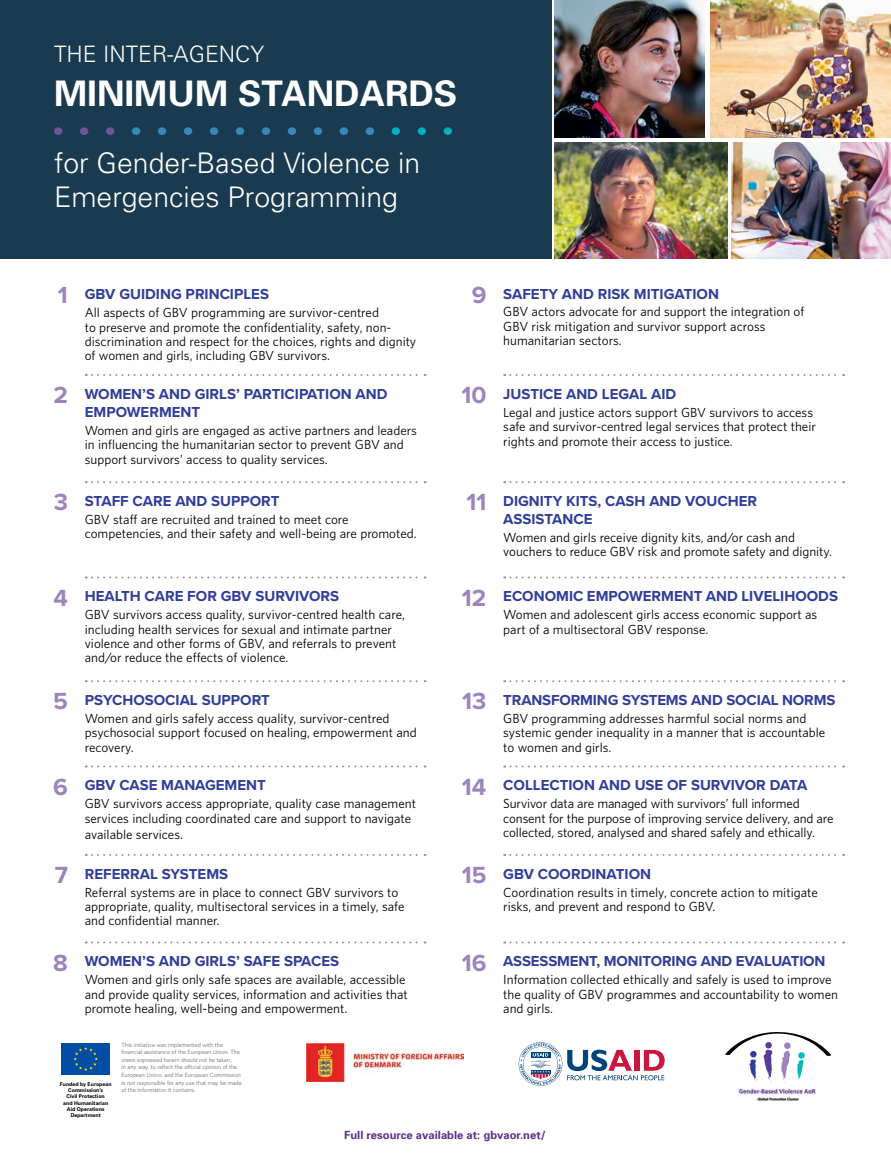
<style>
.page{position:relative;width:891px;height:1161px;background:#fff}
.page>*{position:absolute;margin:0;border:0;box-sizing:border-box;transform-origin:0 0}
.t1{font:700 35.25px "Univers";color:#fff}
.t2{font:300 28.42px/34px "Univers";color:#fff}
.t3{font:300 22.65px "Univers";color:#fff}
.t4{font:700 15px/18px "Proxima Nova";color:#303e99}
.t5{font:12px/14.4px "UNFPA Text";color:#000}
.t6{font:700 11.25px "Univers";color:#5b3289}
.t7{font:5.47px/7.6px "UNFPA Text";color:#6d6e71}
.t8{font:700 5.25px/6.3px "Univers";color:#000;text-align:center}
.s1{font-size:24.22px;color:#9d84bd}
</style>
<div class="page">
<div style="left:0;top:0;width:551px;height:259px;background:#1a3b4f"></div>
<svg style="left:86px;top:374px;width:340px;height:2px"></svg>
<svg style="left:86px;top:481px;width:340px;height:2px"></svg>
<svg style="left:86px;top:576px;width:340px;height:2px"></svg>
<svg style="left:86px;top:680px;width:340px;height:2px"></svg>
<svg style="left:86px;top:765px;width:340px;height:2px"></svg>
<svg style="left:86px;top:854px;width:340px;height:2px"></svg>
<svg style="left:86px;top:941px;width:340px;height:3px"></svg>
<svg style="left:504px;top:374px;width:340px;height:2px"></svg>
<svg style="left:504px;top:481px;width:340px;height:2px"></svg>
<svg style="left:504px;top:576px;width:340px;height:2px"></svg>
<svg style="left:504px;top:680px;width:340px;height:2px"></svg>
<svg style="left:504px;top:765px;width:340px;height:2px"></svg>
<svg style="left:504px;top:854px;width:340px;height:2px"></svg>
<svg style="left:504px;top:941px;width:340px;height:3px"></svg>
<img style="left:555px;top:0;width:149px;height:137px">
<img style="left:710px;top:0;width:181px;height:137px">
<img style="left:555px;top:142px;width:173px;height:117px">
<div style="left:54px;top:127px;width:8px;height:8px;background:#725299;border-radius:50%"></div>
<div style="left:106px;top:127px;width:8px;height:8px;background:#725299;border-radius:50%"></div>
<div style="left:132px;top:127px;width:8px;height:8px;background:#3889bb;border-radius:50%"></div>
<div style="left:366px;top:127px;width:8px;height:8px;background:#3889bb;border-radius:50%"></div>
<div style="left:314px;top:127px;width:8px;height:8px;background:#3889bb;border-radius:50%"></div>
<div style="left:262px;top:127px;width:8px;height:8px;background:#3889bb;border-radius:50%"></div>
<div style="left:210px;top:127px;width:8px;height:8px;background:#3889bb;border-radius:50%"></div>
<div style="left:184px;top:127px;width:8px;height:8px;background:#3889bb;border-radius:50%"></div>
<div style="left:158px;top:127px;width:8px;height:8px;background:#3889bb;border-radius:50%"></div>
<div style="left:80px;top:127px;width:8px;height:8px;background:#725299;border-radius:50%"></div>
<div style="left:444px;top:127px;width:8px;height:8px;background:#00afbc;border-radius:50%"></div>
<div style="left:418px;top:127px;width:8px;height:8px;background:#00afbc;border-radius:50%"></div>
<div style="left:392px;top:127px;width:8px;height:8px;background:#00afbc;border-radius:50%"></div>
<div style="left:236px;top:127px;width:8px;height:8px;background:#3889bb;border-radius:50%"></div>
<div style="left:340px;top:127px;width:8px;height:8px;background:#3889bb;border-radius:50%"></div>
<div style="left:288px;top:127px;width:8px;height:8px;background:#3889bb;border-radius:50%"></div>
<img style="left:739px;top:1088px;width:76px;height:13px">
<svg style="left:725px;top:1032px;width:106px;height:51px"></svg>
<svg style="left:519px;top:1042px;width:146px;height:44px"></svg>
<img style="left:306px;top:1043px;width:158px;height:38px">
<svg style="left:61px;top:1043px;width:1px;height:32px"></svg>
<div style="left:62px;top:1043px;width:48px;height:32px;background:#034ea2"></div>
<svg style="left:74px;top:1047px;width:24px;height:24px"></svg>
<img style="left:732px;top:142px;width:159px;height:117px">
<h3 class="t3" style="left:54px;top:40px;width:212px">THE INTER-AGENCY</h3>
<h1 class="t1" style="left:54px;top:71px;width:405px">MINIMUM STANDARDS</h1>
<h2 class="t2" style="left:54px;top:145px;width:368px">for Gender-Based Violence in<br>Emergencies Programming</h2>
<p class="t4" style="left:58px;top:285px;width:213px"><span class="s1">1</span> GBV GUIDING PRINCIPLES</p>
<p class="t5" style="left:85px;top:305px;width:333px">All aspects of GBV programming are survivor-centred<br>to preserve and promote the confidentiality, safety, non&shy;discrimination and respect for the choices, rights and dignity of women and girls, including GBV survivors.</p>
<p class="t4" style="left:85px;top:385px;width:304px;text-indent:-31px"><span class="s1">2</span> WOMEN’S AND GIRLS’ PARTICIPATION AND<br>EMPOWERMENT</p>
<p class="t5" style="left:85px;top:423px;width:334px">Women and girls are engaged as active partners and leaders in influencing the humanitarian sector to prevent GBV and support survivors’ access to quality services.</p>
<p class="t4" style="left:54px;top:492px;width:227px"><span class="s1">3</span> STAFF CARE AND SUPPORT</p>
<p class="t5" style="left:85px;top:512px;width:333px">GBV staff are recruited and trained to meet core competencies, and their safety and well-being are promoted.</p>
<p class="t4" style="left:53px;top:587px;width:287px"><span class="s1">4</span> HEALTH CARE FOR GBV SURVIVORS</p>
<p class="t5" style="left:85px;top:607px;width:322px">GBV survivors access quality, survivor-centred health care, including health services for sexual and intimate partner violence and other forms of GBV, and referrals to prevent and/or reduce the effects of violence.</p>
<p class="t4" style="left:53px;top:691px;width:218px"><span class="s1">5</span> PSYCHOSOCIAL SUPPORT</p>
<p class="t5" style="left:85px;top:711px;width:333px">Women and girls safely access quality, survivor-centred psychosocial support focused on healing, empowerment and recovery.</p>
<p class="t4" style="left:53px;top:776px;width:214px"><span class="s1">6</span> GBV CASE MANAGEMENT</p>
<p class="t5" style="left:85px;top:796px;width:333px">GBV survivors access appropriate, quality case management services including coordinated care and support to navigate</p>
<p class="t5" style="left:85px;top:827px;width:100px">available services.</p>
<p class="t4" style="left:55px;top:865px;width:175px"><span class="s1">7</span> REFERRAL SYSTEMS</p>
<p class="t5" style="left:85px;top:885px;width:321px">Referral systems are in place to connect GBV survivors to appropriate, quality, multisectoral services in a timely, safe and confidential manner.</p>
<p class="t4" style="left:53px;top:952px;width:287px"><span class="s1">8</span> WOMEN’S AND GIRLS’ SAFE SPACES</p>
<p class="t5" style="left:85px;top:972px;width:325px">Women and girls only safe spaces are available, accessible and provide quality services, information and activities that promote healing, well-being and empowerment.</p>
<p class="t8" style="left:60px;top:1080px;width:53px">Funded by European<br>Commission’s<br>Civil Protection<br>and Humanitarian<br>Aid Operations<br>Department</p>
<p class="t7" style="left:122px;top:1041px;width:122px">This initiative was implemented with the financial assistance of the European Union. The views expressed herein should not be taken,<br>in any way, to reflect the official opinion of the European Union, and the European Commission is not responsible for any use that may be made of the information it contains.</p>
<p class="t4" style="left:472px;top:284px;width:249px"><span class="s1">9</span> SAFETY AND RISK MITIGATION</p>
<p class="t5" style="left:503px;top:304px;width:303px">GBV actors advocate for and support the integration of<br>GBV risk mitigation and survivor support across humanitarian sectors.</p>
<p class="t4" style="left:461px;top:385px;width:216px"><span class="s1">10</span> JUSTICE AND LEGAL AID</p>
<p class="t5" style="left:503px;top:405px;width:314px">Legal and justice actors support GBV survivors to access safe and survivor-centred legal services that protect their rights and promote their access to justice.</p>
<p class="t4" style="left:503px;top:492px;width:255px;text-indent:-37px"><span class="s1">11</span> DIGNITY KITS, CASH AND VOUCHER<br>ASSISTANCE</p>
<p class="t5" style="left:503px;top:530px;width:330px">Women and girls receive dignity kits, and/or cash and vouchers to reduce GBV risk and promote safety and dignity.</p>
<p class="t4" style="left:462px;top:587px;width:378px"><span class="s1">12</span> ECONOMIC EMPOWERMENT AND LIVELIHOODS</p>
<p class="t5" style="left:503px;top:607px;width:316px">Women and adolescent girls access economic support as part of a multisectoral GBV response.</p>
<p class="t4" style="left:462px;top:691px;width:375px"><span class="s1">13</span> TRANSFORMING SYSTEMS AND SOCIAL NORMS</p>
<p class="t5" style="left:503px;top:711px;width:324px">GBV programming addresses harmful social norms and systemic gender inequality in a manner that is accountable to women and girls.</p>
<p class="t4" style="left:462px;top:776px;width:347px"><span class="s1">14</span> COLLECTION AND USE OF SURVIVOR DATA</p>
<p class="t5" style="left:503px;top:796px;width:332px">Survivor data are managed with survivors’ full informed consent for the purpose of improving service delivery, and are collected, stored, analysed and shared safely and ethically.</p>
<p class="t4" style="left:462px;top:865px;width:191px"><span class="s1">15</span> GBV COORDINATION</p>
<p class="t5" style="left:503px;top:885px;width:316px">Coordination results in timely, concrete action to mitigate risks, and prevent and respond to GBV.</p>
<p class="t4" style="left:462px;top:952px;width:365px"><span class="s1">16</span> ASSESSMENT, MONITORING AND EVALUATION</p>
<p class="t5" style="left:503px;top:972px;width:336px">Information collected ethically and safely is used to improve the quality of GBV programmes and accountability to women and girls.</p>
<p class="t6" style="left:344px;top:1128px;width:203px">Full resource available at: gbvaor.net/</p>
</div>
